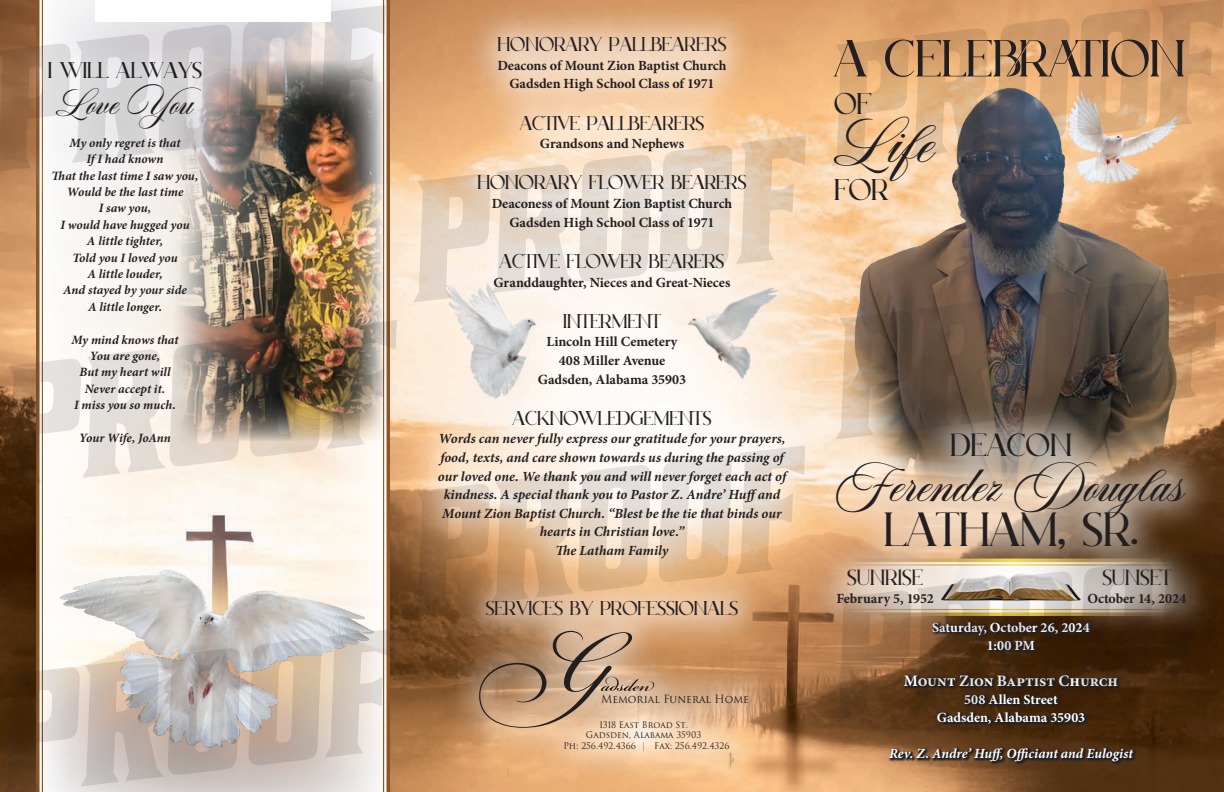
<style>
.page{position:relative;width:1224px;height:792px;background:#fff}
.page>*{position:absolute;margin:0;border:0;box-sizing:border-box;transform-origin:0 0}
.t1{font:52px "BODAR Regular";color:#231f20}
.t2{font:48px "BODAR Regular";color:#231f20}
.t3{font:700 40px "Aston Script Pro";color:#231f20}
.t4{font:700 34px "Aston Script Pro";color:#231f20}
.t5{font:32px "BODAR Regular";color:#231f20}
.t6{font:30px "BODAR Regular";color:#231f20}
.t7{font:22.8px "BODAR Regular";color:#231f20}
.t8{font:700 22.8px "Aston Script Pro";color:#231f20}
.t9{font:22px "BODAR Regular";color:#231f20}
.t10{font:20px "BODAR Regular";color:#231f20}
.t11{font:700 16px "Minion Pro";letter-spacing:-.005em;color:#fff}
.t12{font:italic 700 14px/18.6px "Minion Pro";color:#231f20;text-align:center}
.t13{font:700 14px/18.6px "Minion Pro";color:#231f20;text-align:center}
.t14{font:700 14px/18px "Minion Pro";color:#fff;text-align:center}
.t15{font:italic 700 14px "Minion Pro";color:#fff}
.t16{font:italic 700 12.7px/16.4px "Minion Pro";color:#231f20;text-align:center}
.t17{font:11px "Trajan Pro 3";letter-spacing:-.005em;color:#221f1f}
.t18{font:8.9px "Trajan Pro 3";letter-spacing:-.005em;color:#221f1f}
</style>
<div class="page">
<img style="left:0;top:0;width:1224px;height:792px">
<div style="left:95px;top:0;width:236px;height:22px;background:#fff"></div>
<h3 class="t7" style="left:48px;top:58px;width:155px">I WILL ALWAYS</h3>
<h3 class="t8" style="left:56px;top:93px;width:147px">Love You</h3>
<p class="t16" style="left:52px;top:134px;width:148px">My only regret is that<br>If I had known<br>That the last time I saw you,<br>Would be the last time<br>I saw you,<br>I would have hugged you<br>A little tighter,<br>Told you I loved you<br>A little louder,<br>And stayed by your side<br>A little longer.</p>
<p class="t16" style="left:71px;top:331px;width:109px">My mind knows that<br>You are gone,<br>But my heart will<br>Never accept it.<br>I miss you so much.</p>
<p class="t16" style="left:79px;top:429px;width:93px">Your Wife, JoAnn</p>
<h3 class="t10" style="left:498px;top:33px;width:230px">HONORARY PALLBEARERS</h3>
<p class="t13" style="left:497px;top:56px;width:231px">Deacons of Mount Zion Baptist Church<br>Gadsden High School Class of 1971</p>
<h3 class="t10" style="left:520px;top:112px;width:185px">ACTIVE PALLBEARERS</h3>
<p class="t13" style="left:540px;top:134px;width:146px">Grandsons and Nephews</p>
<h3 class="t10" style="left:477px;top:172px;width:270px">HONORARY FLOWER BEARERS</h3>
<p class="t13" style="left:492px;top:194px;width:242px">Deaconess of Mount Zion Baptist Church<br>Gadsden High School Class of 1971</p>
<h3 class="t10" style="left:500px;top:250px;width:225px">ACTIVE FLOWER BEARERS</h3>
<p class="t13" style="left:494px;top:273px;width:238px">Granddaughter, Nieces and Great-Nieces</p>
<h3 class="t10" style="left:563px;top:310px;width:99px">INTERMENT</h3>
<p class="t13" style="left:538px;top:332px;width:150px">Lincoln Hill Cemetery<br>408 Miller Avenue<br>Gadsden, Alabama 35903</p>
<h3 class="t10" style="left:513px;top:407px;width:200px">ACKNOWLEDGEMENTS</h3>
<p class="t12" style="left:438px;top:429px;width:350px">Words can never fully express our gratitude for your prayers, food, texts, and care shown towards us during the passing of our loved one. We thank you and will never forget each act of kindness. A special thank you to Pastor Z. Andre’ Huff and Mount Zion Baptist Church. “Blest be the tie that binds our hearts in Christian love.”<br>The Latham Family</p>
<h3 class="t10" style="left:486px;top:597px;width:253px">SERVICES BY PROFESSIONALS</h3>
<p class="t17" style="left:601px;top:692px;width:149px">Memorial Funeral Home</p>
<p class="t18" style="left:599px;top:718px;width:90px">1318 East Broad St.</p>
<p class="t18" style="left:586px;top:729px;width:117px">Gadsden, Alabama 35903</p>
<p class="t18" style="left:563px;top:739px;width:168px">Ph: 256.492.4366 | Fax: 256.492.4326</p>
<h1 class="t1" style="left:834px;top:30px;width:353px">A CELEBRATION</h1>
<h3 class="t6" style="left:834px;top:88px;width:39px">OF</h3>
<h3 class="t3" style="left:834px;top:125px;width:116px">Li fe</h3>
<h3 class="t6" style="left:834px;top:174px;width:56px">FOR</h3>
<h3 class="t5" style="left:950px;top:428px;width:123px">DEACON</h3>
<h3 class="t4" style="left:836px;top:470px;width:351px">Ferendez Douglas</h3>
<h2 class="t2" style="left:884px;top:504px;width:256px">LATHAM, SR.</h2>
<h3 class="t9" style="left:847px;top:566px;width:77px">SUNRISE</h3>
<p class="t13" style="left:836px;top:590px;width:99px">February 5, 1952</p>
<h3 class="t9" style="left:1102px;top:566px;width:71px">SUNSET</h3>
<p class="t13" style="left:1087px;top:590px;width:101px">October 14, 2024</p>
<p class="t14" style="left:932px;top:618px;width:159px">Saturday, October 26, 2024<br>1:00 PM</p>
<p class="t11" style="left:904px;top:669px;width:216px">Mount Zion Baptist Church</p>
<p class="t14" style="left:937px;top:690px;width:150px">508 Allen Street<br>Gadsden, Alabama 35903</p>
<p class="t15" style="left:889px;top:743px;width:245px">Rev. Z. Andre’ Huff, Officiant and Eulogist</p>
</div>
